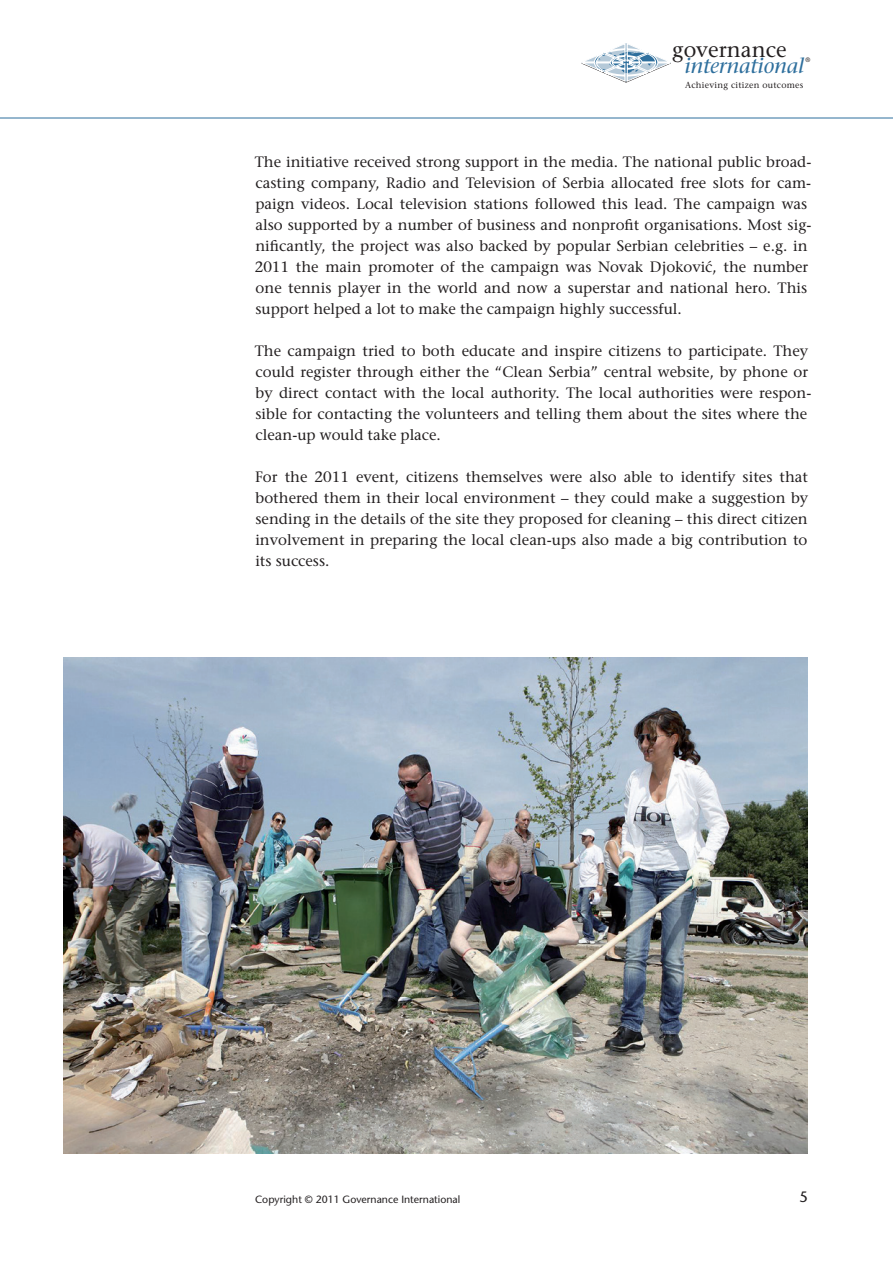
<style>
.page{position:relative;width:893px;height:1263px;background:#fff}
.page>*{position:absolute;margin:0;border:0;box-sizing:border-box;transform-origin:0 0}
.t1{font:italic 21.3px "Stone Serif";color:#2e6f9d}
.t2{font:21.3px "Stone Serif";color:#231f20}
.t3{font:500 15px/21px "Stone Serif Std";color:#231f20}
.t4{font:500 15px "Stone Sans Std";color:#231f20}
.t5{font:500 10.5px "Stone Sans Std";color:#231f20}
.t6{font:8.7px "Stone Serif";letter-spacing:.03em;color:#231f20}
.t7{font:6.45px "Stone Sans";color:#231f20}
</style>
<div class="page">
<svg style="left:581px;top:43px;width:90px;height:40px"></svg>
<hr style="left:0;top:118px;width:893px;height:1px;background:#2e6f9d">
<img style="left:64px;top:657px;width:744px;height:497px">
<h1 class="t2" style="left:672px;top:36px;width:116px">governance</h1>
<h1 class="t1" style="left:684px;top:53px;width:121px">international</h1>
<p class="t7" style="left:805px;top:56px;width:6px">®</p>
<p class="t6" style="left:685px;top:80px;width:120px">Achieving citizen outcomes</p>
<p class="t3" style="left:255px;top:151px;width:558px">The initiative received strong support in the media. The national public broad&shy;casting company, Radio and Television of Serbia allocated free slots for cam&shy;paign videos. Local television stations followed this lead. The campaign was also supported by a number of business and nonprofit organisations. Most sig&shy;nificantly, the project was also backed by popular Serbian celebrities – e.g. in 2011 the main promoter of the campaign was Novak Djokovi´c, the number one tennis player in the world and now a superstar and national hero. This support helped a lot to make the campaign highly successful.</p>
<p class="t3" style="left:255px;top:340px;width:558px">The campaign tried to both educate and inspire citizens to participate. They could register through either the “Clean Serbia” central website, by phone or by direct contact with the local authority. The local authorities were respon&shy;sible for contacting the volunteers and telling them about the sites where the clean-up would take place.</p>
<p class="t3" style="left:255px;top:466px;width:555px;text-align:justify">For the 2011 event, citizens themselves were also able to identify sites that bothered them in their local environment – they could make a suggestion by sending in the details of the site they proposed for cleaning – this direct citizen involvement in preparing the local clean-ups also made a big contribution to its success.</p>
<p class="t5" style="left:255px;top:1193px;width:207px">Copyright © 2011 Governance International</p>
<p class="t4" style="left:799px;top:1187px;width:10px">5</p>
</div>
